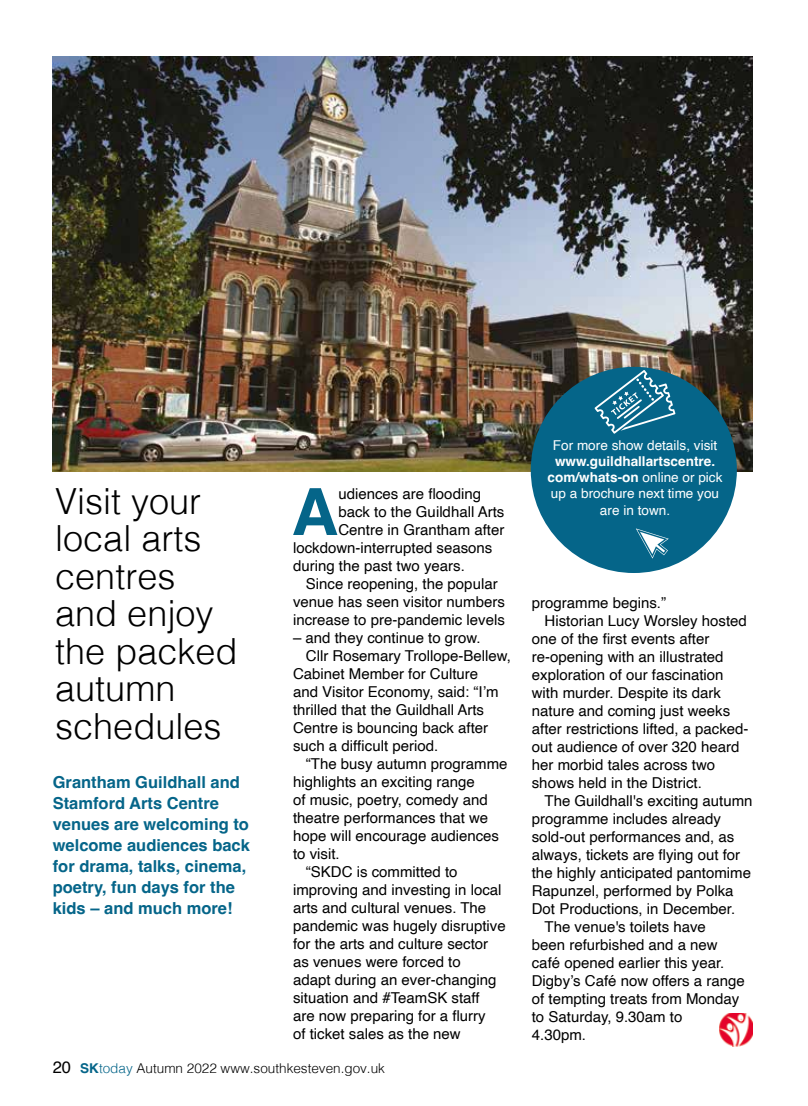
<style>
.page{position:relative;width:808px;height:1106px;background:#fff}
.page>*{position:absolute;margin:0;border:0;box-sizing:border-box;transform-origin:0 0}
.t1{font:700 64.95px "Helvetica";color:#056589}
.t2{font:300 36px/37.5px "Helvetica";color:#000}
.t3{font:700 16.5px/21px "Helvetica";color:#056589}
.t4{font:15px "Helvetica";color:#000}
.t5{font:13.5px/16.4px "Helvetica";color:#fff;text-align:center}
.t6{font:300 13.5px "Helvetica";color:#000}
.s1{font-weight:400;font-size:16.5px}
.s2{font-weight:700;color:#056589}
.s3{color:#056589}
.s4{font-weight:700}
</style>
<div class="page">
<img style="left:53px;top:56px;width:700px;height:416px">
<div style="left:531px;top:367px;width:206px;height:206px;background:#056589;border-radius:50%"></div>
<svg style="left:636px;top:528px;width:33px;height:30px"></svg>
<svg style="left:594px;top:370px;width:81px;height:63px"></svg>
<img style="left:720px;top:1013px;width:33px;height:33px">
<h2 class="t2" style="left:55px;top:479px;width:184px">Visit your local arts centres and enjoy the packed autumn schedules</h2>
<p class="t3" style="left:53px;top:773px;width:199px">Grantham Guildhall and<br>Stamford Arts Centre venues are welcoming to welcome audiences back for drama, talks, cinema, poetry, fun days for the kids – and much more!</p>
<h1 class="t1" style="left:291px;top:472px;width:48px">A</h1>
<p class="t4" style="left:338px;top:482px;width:144px">udiences are flooding</p>
<p class="t4" style="left:338px;top:500px;width:167px">back to the Guildhall Arts</p>
<p class="t4" style="left:338px;top:518px;width:167px">Centre in Grantham after</p>
<p class="t4" style="left:293px;top:536px;width:201px">lockdown-interrupted seasons</p>
<p class="t4" style="left:293px;top:554px;width:173px">during the past two years.</p>
<p class="t4" style="left:306px;top:572px;width:193px">Since reopening, the popular</p>
<p class="t4" style="left:293px;top:590px;width:213px">venue has seen visitor numbers</p>
<p class="t4" style="left:293px;top:608px;width:213px">increase to pre-pandemic levels</p>
<p class="t4" style="left:293px;top:626px;width:189px">– and they continue to grow.</p>
<p class="t4" style="left:306px;top:644px;width:207px">Cllr Rosemary Trollope-Bellew,</p>
<p class="t4" style="left:293px;top:662px;width:187px">Cabinet Member for Culture</p>
<p class="t4" style="left:293px;top:680px;width:207px">and Visitor Economy, said: “I’m</p>
<p class="t4" style="left:293px;top:698px;width:192px">thrilled that the Guildhall Arts</p>
<p class="t4" style="left:293px;top:716px;width:197px">Centre is bouncing back after</p>
<p class="t4" style="left:293px;top:734px;width:147px">such a difficult period.</p>
<p class="t4" style="left:306px;top:752px;width:203px">“The busy autumn programme</p>
<p class="t4" style="left:293px;top:770px;width:183px">highlights an exciting range</p>
<p class="t4" style="left:293px;top:788px;width:196px">of music, poetry, comedy and</p>
<p class="t4" style="left:293px;top:806px;width:197px">theatre performances that we</p>
<p class="t4" style="left:293px;top:824px;width:207px">hope will encourage audiences</p>
<p class="t4" style="left:293px;top:842px;width:48px">to visit.</p>
<p class="t4" style="left:306px;top:860px;width:153px">“SKDC is committed to</p>
<p class="t4" style="left:293px;top:878px;width:210px">improving and investing in local</p>
<p class="t4" style="left:293px;top:896px;width:195px">arts and cultural venues. The</p>
<p class="t4" style="left:293px;top:914px;width:214px">pandemic was hugely disruptive</p>
<p class="t4" style="left:293px;top:932px;width:197px">for the arts and culture sector</p>
<p class="t4" style="left:293px;top:950px;width:169px">as venues were forced to</p>
<p class="t4" style="left:293px;top:968px;width:205px">adapt during an ever-changing</p>
<p class="t4" style="left:293px;top:986px;width:188px">situation and #TeamSK staff</p>
<p class="t4" style="left:293px;top:1004px;width:194px">are now preparing for a flurry</p>
<p class="t4" style="left:293px;top:1022px;width:169px">of ticket sales as the new</p>
<p class="t6" style="left:53px;top:1056px;width:334px"><span class="s1">20</span> <span class="s2">SK</span><span class="s3">today</span> Autumn 2022 www.southkesteven.gov.uk</p>
<p class="t5" style="left:553px;top:437px;width:166px">For more show details, visit</p>
<p class="t5" style="left:548px;top:453px;width:176px"><span class="s4">www.guildhallartscentre. com/whats-on</span> online or pick up a brochure next time you are in town.</p>
<p class="t4" style="left:532px;top:591px;width:136px">programme begins.”</p>
<p class="t4" style="left:544px;top:609px;width:204px">Historian Lucy Worsley hosted</p>
<p class="t4" style="left:532px;top:627px;width:179px">one of the first events after</p>
<p class="t4" style="left:532px;top:645px;width:193px">re-opening with an illustrated</p>
<p class="t4" style="left:532px;top:663px;width:193px">exploration of our fascination</p>
<p class="t4" style="left:532px;top:681px;width:191px">with murder. Despite its dark</p>
<p class="t4" style="left:532px;top:699px;width:200px">nature and coming just weeks</p>
<p class="t4" style="left:532px;top:717px;width:218px">after restrictions lifted, a packed-</p>
<p class="t4" style="left:532px;top:735px;width:209px">out audience of over 320 heard</p>
<p class="t4" style="left:532px;top:753px;width:185px">her morbid tales across two</p>
<p class="t4" style="left:532px;top:771px;width:172px">shows held in the District.</p>
<p class="t4" style="left:544px;top:789px;width:209px">The Guildhall's exciting autumn</p>
<p class="t4" style="left:532px;top:807px;width:191px">programme includes already</p>
<p class="t4" style="left:532px;top:825px;width:204px">sold-out performances and, as</p>
<p class="t4" style="left:532px;top:843px;width:210px">always, tickets are flying out for</p>
<p class="t4" style="left:532px;top:861px;width:221px">the highly anticipated pantomime</p>
<p class="t4" style="left:532px;top:879px;width:203px">Rapunzel, performed by Polka</p>
<p class="t4" style="left:532px;top:897px;width:205px">Dot Productions, in December.</p>
<p class="t4" style="left:544px;top:915px;width:163px">The venue's toilets have</p>
<p class="t4" style="left:532px;top:933px;width:187px">been refurbished and a new</p>
<p class="t4" style="left:532px;top:951px;width:194px">café opened earlier this year.</p>
<p class="t4" style="left:532px;top:969px;width:214px">Digby’s Café now offers a range</p>
<p class="t4" style="left:532px;top:987px;width:209px">of tempting treats from Monday</p>
<p class="t4" style="left:532px;top:1005px;width:152px">to Saturday, 9.30am to</p>
<p class="t4" style="left:532px;top:1023px;width:56px">4.30pm.</p>
</div>
